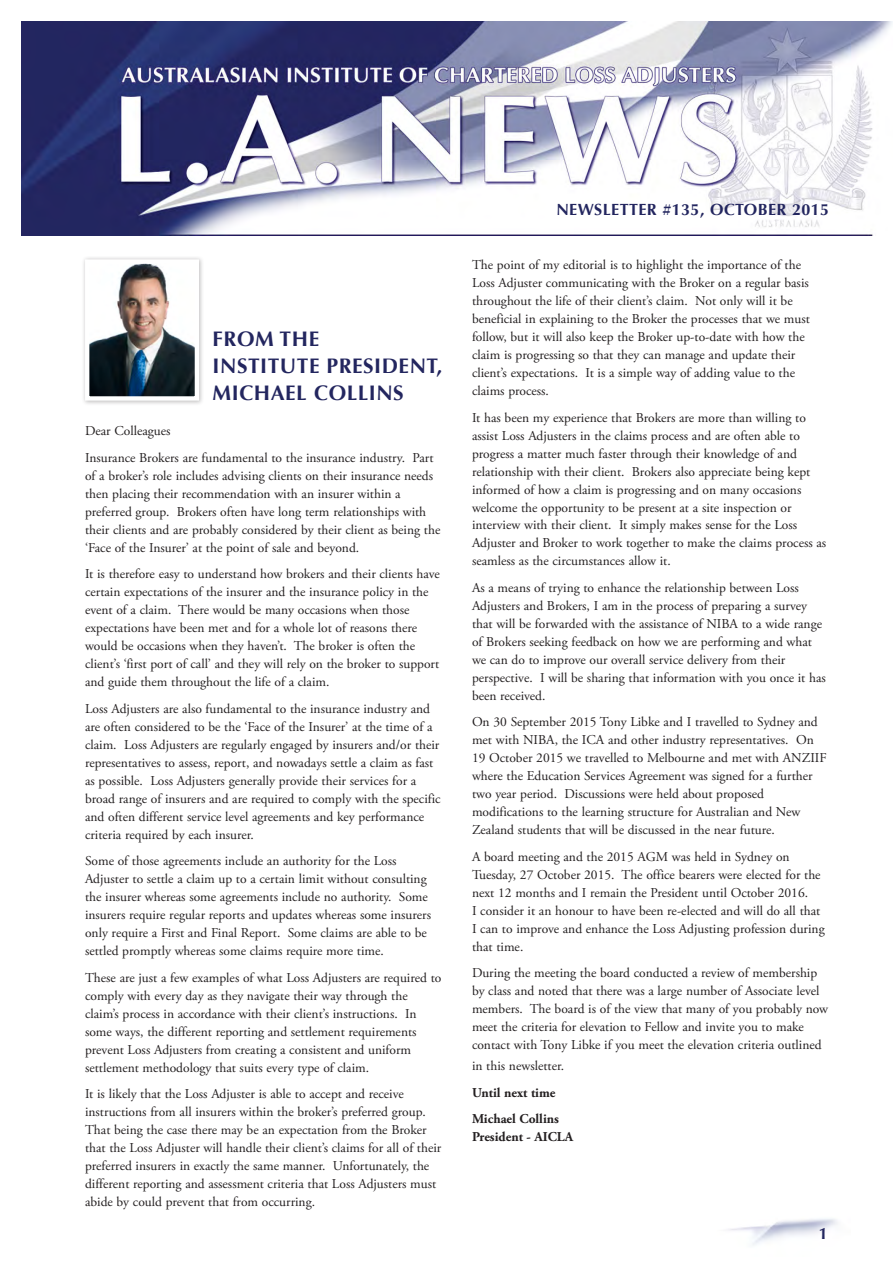
<style>
.page{position:relative;width:893px;height:1263px;background:#fff}
.page>*{position:absolute;margin:0;border:0;box-sizing:border-box;transform-origin:0 0}
.Heading{font:700 21px/27px "Optima";letter-spacing:.025em;color:#23265f}
.t1{font:700 16.2px "Optima";letter-spacing:.025em;color:#23265f}
.Body{font:13.5px/18px "Adobe Garamond Pro";color:#231f20}
.Body-2{font:700 13.5px "Adobe Garamond Pro";color:#231f20}
</style>
<div class="page">
<img style="left:728px;top:1219px;width:110px;height:26px">
<img style="left:21px;top:21px;width:872px;height:214px">
<div style="left:81px;top:256px;width:123px;height:150px;background:#231f20;opacity:.3"></div>
<img style="left:90px;top:264px;width:104px;height:132px">
<div style="left:85px;top:259px;width:114px;height:142px;border:4px solid #fff"></div>
<p class="Heading" style="left:213px;top:325px;width:231px">FROM THE<br>INSTITUTE PRESIDENT,<br>MICHAEL COLLINS</p>
<p class="Body" style="left:85px;top:422px;width:87px">Dear Colleagues</p>
<p class="Body" style="left:85px;top:449px;width:357px">Insurance Brokers are fundamental to the insurance industry. Part of a broker’s role includes advising clients on their insurance needs then placing their recommendation with an insurer within a preferred group. Brokers often have long term relationships with their clients and are probably considered by their client as being the ‘Face of the Insurer’ at the point of sale and beyond.</p>
<p class="Body" style="left:85px;top:565px;width:356px">It is therefore easy to understand how brokers and their clients have certain expectations of the insurer and the insurance policy in the event of a claim. There would be many occasions when those expectations have been met and for a whole lot of reasons there would be occasions when they haven’t. The broker is often the client’s ‘first port of call’ and they will rely on the broker to support and guide them throughout the life of a claim.</p>
<p class="Body" style="left:85px;top:700px;width:357px">Loss Adjusters are also fundamental to the insurance industry and are often considered to be the ‘Face of the Insurer’ at the time of a claim. Loss Adjusters are regularly engaged by insurers and/or their representatives to assess, report, and nowadays settle a claim as fast as possible. Loss Adjusters generally provide their services for a broad range of insurers and are required to comply with the specific and often different service level agreements and key performance criteria required by each insurer.</p>
<p class="Body" style="left:85px;top:852px;width:347px">Some of those agreements include an authority for the Loss Adjuster to settle a claim up to a certain limit without consulting the insurer whereas some agreements include no authority. Some insurers require regular reports and updates whereas some insurers only require a First and Final Report. Some claims are able to be settled promptly whereas some claims require more time.</p>
<p class="Body" style="left:85px;top:969px;width:358px">These are just a few examples of what Loss Adjusters are required to comply with every day as they navigate their way through the claim’s process in accordance with their client’s instructions. In some ways, the different reporting and settlement requirements prevent Loss Adjusters from creating a consistent and uniform settlement methodology that suits every type of claim.</p>
<p class="Body" style="left:85px;top:1085px;width:358px">It is likely that the Loss Adjuster is able to accept and receive instructions from all insurers within the broker’s preferred group.<br>That being the case there may be an expectation from the Broker that the Loss Adjuster will handle their client’s claims for all of their preferred insurers in exactly the same manner. Unfortunately, the different reporting and assessment criteria that Loss Adjusters must abide by could prevent that from occurring.</p>
<p class="t1" style="left:556px;top:200px;width:274px">NEWSLETTER #135, OCTOBER 2015</p>
<p class="Body" style="left:472px;top:256px;width:339px">The point of my editorial is to highlight the importance of the Loss Adjuster communicating with the Broker on a regular basis throughout the life of their client’s claim. Not only will it be beneficial in explaining to the Broker the processes that we must follow, but it will also keep the Broker up-to-date with how the claim is progressing so that they can manage and update their client’s expectations. It is a simple way of adding value to the claims process.</p>
<p class="Body" style="left:472px;top:409px;width:356px">It has been my experience that Brokers are more than willing to assist Loss Adjusters in the claims process and are often able to progress a matter much faster through their knowledge of and relationship with their client. Brokers also appreciate being kept informed of how a claim is progressing and on many occasions welcome the opportunity to be present at a site inspection or interview with their client. It simply makes sense for the Loss Adjuster and Broker to work together to make the claims process as seamless as the circumstances allow it.</p>
<p class="Body" style="left:472px;top:579px;width:355px">As a means of trying to enhance the relationship between Loss Adjusters and Brokers, I am in the process of preparing a survey that will be forwarded with the assistance of NIBA to a wide range of Brokers seeking feedback on how we are performing and what we can do to improve our overall service delivery from their perspective. I will be sharing that information with you once it has been received.</p>
<p class="Body" style="left:472px;top:714px;width:356px">On 30 September 2015 Tony Libke and I travelled to Sydney and met with NIBA, the ICA and other industry representatives. On 19 October 2015 we travelled to Melbourne and met with ANZIIF where the Education Services Agreement was signed for a further two year period. Discussions were held about proposed modifications to the learning structure for Australian and New Zealand students that will be discussed in the near future.</p>
<p class="Body" style="left:472px;top:848px;width:354px">A board meeting and the 2015 AGM was held in Sydney on Tuesday, 27 October 2015. The office bearers were elected for the next 12 months and I remain the President until October 2016.<br>I consider it an honour to have been re-elected and will do all that I can to improve and enhance the Loss Adjusting profession during that time.</p>
<p class="Body" style="left:472px;top:965px;width:358px">During the meeting the board conducted a review of membership by class and noted that there was a large number of Associate level members. The board is of the view that many of you probably now meet the criteria for elevation to Fellow and invite you to make contact with Tony Libke if you meet the elevation criteria outlined</p>
<p class="Body" style="left:472px;top:1057px;width:94px">in this newsletter.</p>
<p class="Body-2" style="left:472px;top:1084px;width:85px">Until next time</p>
<p class="Body-2" style="left:472px;top:1111px;width:88px">Michael Collins</p>
<p class="Body-2" style="left:472px;top:1129px;width:103px">President - AICLA</p>
<p class="t1" style="left:819px;top:1224px;width:10px">1</p>
</div>
